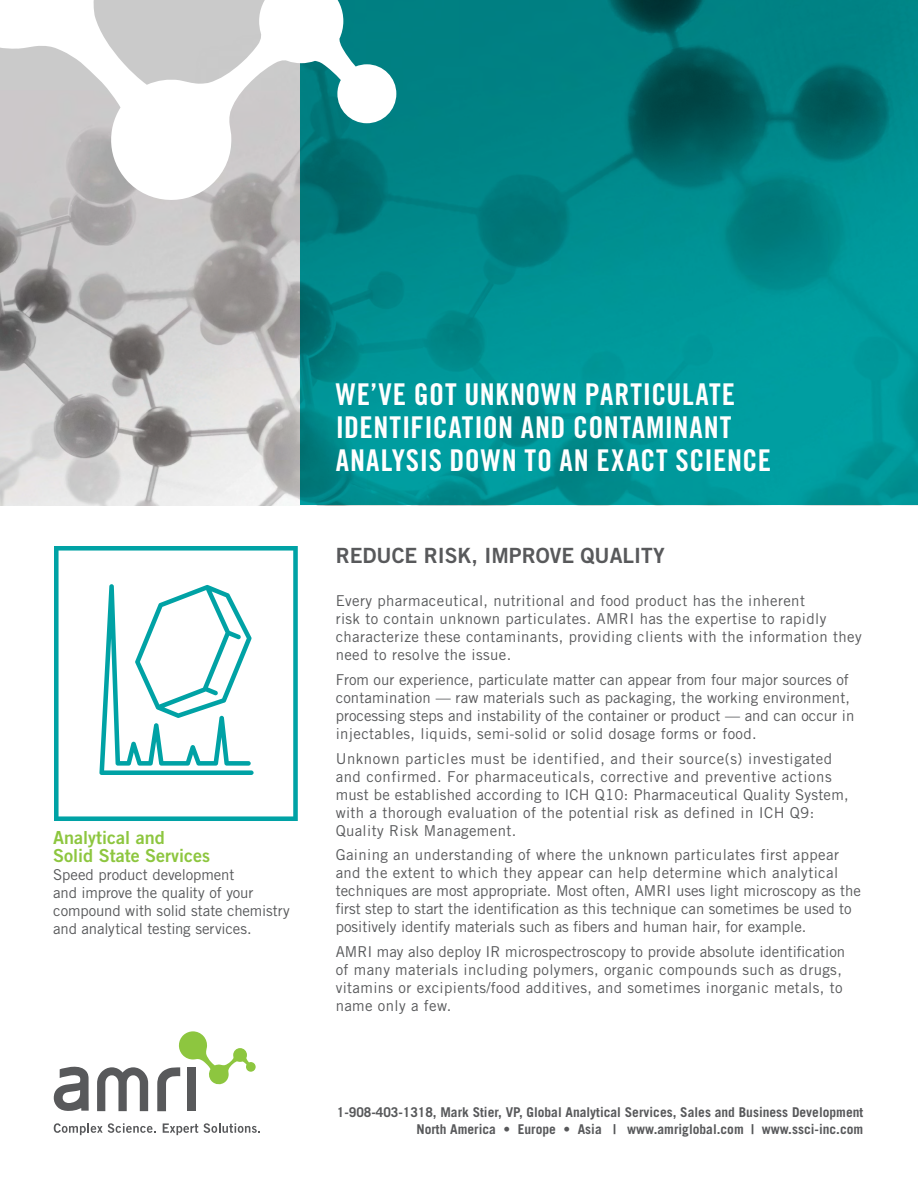
<style>
.page{position:relative;width:918px;height:1188px;background:#fff}
.page>*{position:absolute;margin:0;border:0;box-sizing:border-box;transform-origin:0 0}
.t1{font:30px/33px "Trade Gothic LT Std Bd Cn 20";letter-spacing:.025em;color:#fff}
.t2{font:21px "Trade Gothic LT Std Bd 2";color:#58595b}
.t3{font:18px/18px "Trade Gothic LT Std Bd 2";color:#8dc63f}
.t4{font:15px/18px "Trade Gothic LT Std";letter-spacing:.025em;color:#58595b}
.t5{font:15px/18px "Trade Gothic LT Std";color:#58595b}
.t6{font:15px/18px "Trade Gothic LT Std";letter-spacing:-.01em;color:#58595b}
.t7{font:700 13.5px/16.5px "Trade Gothic LT Std";color:#58595b;text-align:right}
</style>
<div class="page">
<svg style="left:54px;top:1066px;width:35px;height:45px"></svg>
<svg style="left:97px;top:1067px;width:51px;height:44px"></svg>
<svg style="left:157px;top:1031px;width:99px;height:80px"></svg>
<svg style="left:54px;top:1123px;width:102px;height:12px"></svg>
<svg style="left:163px;top:1123px;width:97px;height:12px"></svg>
<svg style="left:54px;top:546px;width:244px;height:275px"></svg>
<svg style="left:99px;top:584px;width:155px;height:191px"></svg>
<img style="left:0;top:207px;width:300px;height:298px">
<svg style="left:300px;top:0;width:618px;height:505px;background:#00898b"></svg>
<svg style="left:0;top:0;width:396px;height:207px"></svg>
<p class="t3" style="left:53px;top:829px;width:158px">Analytical and<br>Solid State Services</p>
<p class="t6" style="left:53px;top:866px;width:238px">Speed product development<br>and improve the quality of your compound with solid state chemistry and analytical testing services.</p>
<h1 class="t1" style="left:336px;top:377px;width:437px">WE’VE GOT UNKNOWN PARTICULATE<br>IDENTIFICATION AND CONTAMINANT<br>ANALYSIS DOWN TO AN EXACT SCIENCE</h1>
<h2 class="t2" style="left:336px;top:542px;width:330px">REDUCE RISK, IMPROVE QUALITY</h2>
<p class="t4" style="left:336px;top:592px;width:527px">Every pharmaceutical, nutritional and food product has the inherent<br>risk to contain unknown particulates. AMRI has the expertise to rapidly characterize these contaminants, providing clients with the information they need to resolve the issue.</p>
<p class="t5" style="left:336px;top:670px;width:520px">From our experience, particulate matter can appear from four major sources of contamination — raw materials such as packaging, the working environment, processing steps and instability of the container or product — and can occur in injectables, liquids, semi-solid or solid dosage forms or food.</p>
<p class="t4" style="left:336px;top:749px;width:514px">Unknown particles must be identified, and their source(s) investigated and confirmed. For pharmaceuticals, corrective and preventive actions must be established according to ICH Q10: Pharmaceutical Quality System, with a thorough evaluation of the potential risk as defined in ICH Q9:<br>Quality Risk Management.</p>
<p class="t5" style="left:336px;top:846px;width:527px">Gaining an understanding of where the unknown particulates first appear and the extent to which they appear can help determine which analytical techniques are most appropriate. Most often, AMRI uses light microscopy as the first step to start the identification as this technique can sometimes be used to positively identify materials such as fibers and human hair, for example.</p>
<p class="t4" style="left:336px;top:943px;width:511px">AMRI may also deploy IR microspectroscopy to provide absolute identification of many materials including polymers, organic compounds such as drugs, vitamins or excipients/food additives, and sometimes inorganic metals, to name only a few.</p>
<p class="t7" style="left:337px;top:1104px;width:528px">1-908-403-1318, Mark Stier, VP, Global Analytical Services, Sales and Business Development<br>North America • Europe • Asia | www.amriglobal.com | www.ssci-inc.com</p>
</div>
